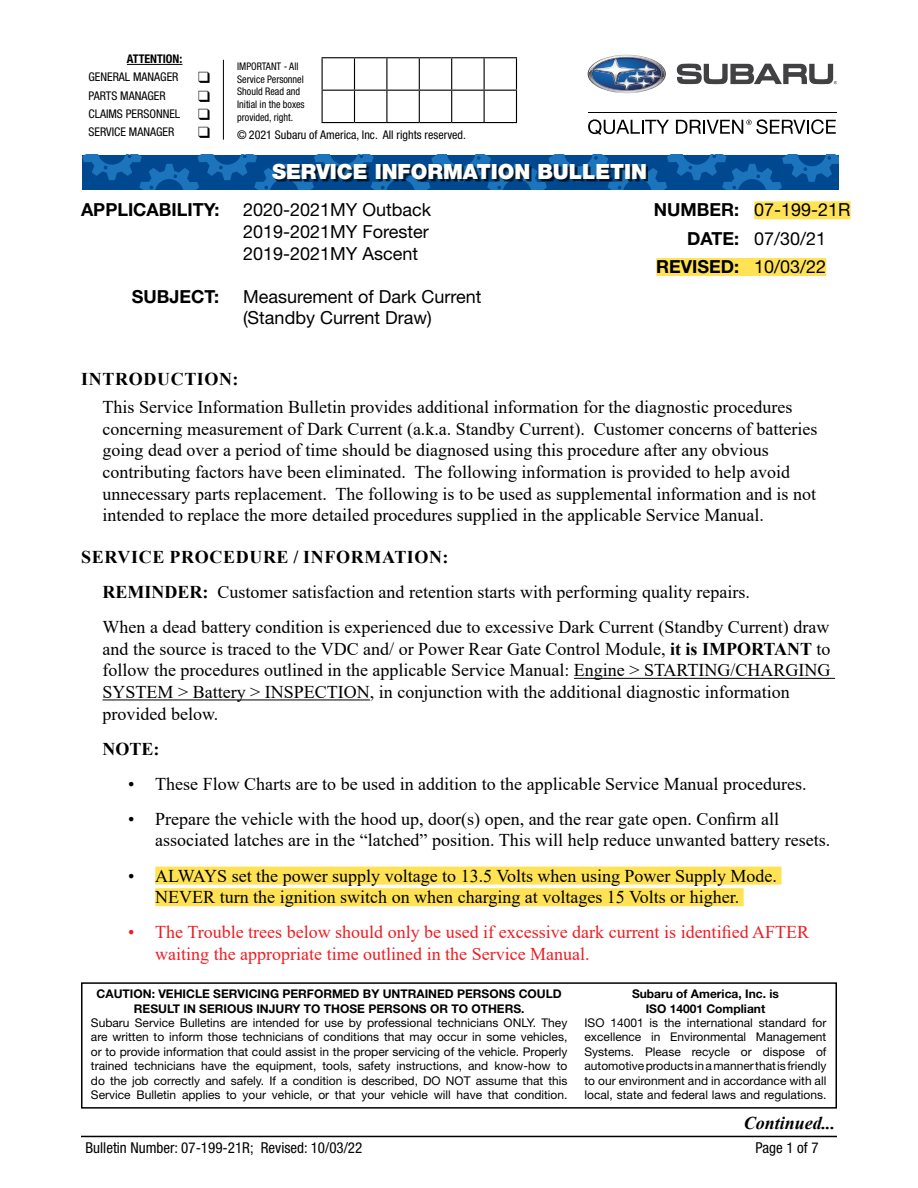
<style>
.page{position:relative;width:918px;height:1188px;background:#fff}
.page>*{position:absolute;margin:0;border:0;box-sizing:border-box;transform-origin:0 0}
.t1{font:900 21px "Helvetica Neue LT Std";color:#fff}
.t2{font:18px/21.6px "Times New Roman";color:#000}
.t3{font:18px/21.6px "Helvetica Neue LT Std";color:#000}
.t4{font:18px/21.6px "Times New Roman";color:#ed1d24}
.t5{font:700 18px "Helvetica Neue LT Std";color:#000}
.t6{font:700 18px "Times New Roman";letter-spacing:.035em;color:#000}
.t7{font:italic 700 18px "Times New Roman";color:#000}
.t8{font:condensed 15px "Helvetica Neue LT Std";color:#000}
.t9{font:12px/14.4px "Helvetica Neue LT Std";color:#000;text-align:justify}
.t10{font:700 12px/14.4px "Helvetica Neue LT Std";color:#000;text-align:center}
.t11{font:condensed 12px "Helvetica Neue LT Std";color:#000}
.t12{font:700 condensed 12px "Helvetica Neue LT Std";color:#000}
.t13{font:condensed 10.5px/12.6px "Helvetica Neue LT Std";color:#000;scale:.96 1}
.s1{font-weight:700}
.s2{font-weight:400}
</style>
<div class="page">
<hr style="left:81px;top:1136px;width:756px;height:1px;background:#000">
<svg style="left:82px;top:155px;width:757px;height:34px;background:#08579e"></svg>
<div style="left:274px;top:165px;width:374px;height:17px;background:#000;opacity:.75"></div>
<div style="left:81px;top:982px;width:756px;height:127px;border:2px solid #000"></div>
<div style="left:754px;top:201px;width:97px;height:18px;background:#ffe355"></div>
<div style="left:656px;top:258px;width:170px;height:18px;background:#ffe355"></div>
<hr style="left:574px;top:678px;width:261px;height:1px;background:#000">
<hr style="left:103px;top:700px;width:267px;height:1px;background:#000">
<div style="left:155px;top:867px;width:627px;height:18px;background:#ffe355"></div>
<div style="left:155px;top:888px;width:589px;height:18px;background:#ffe355"></div>
<hr style="left:127px;top:64px;width:55px;height:1px;background:#000">
<hr style="left:322px;top:57px;width:33px;height:1px;background:#000">
<hr style="left:322px;top:58px;width:1px;height:32px;background:#000">
<hr style="left:355px;top:57px;width:32px;height:1px;background:#000">
<hr style="left:354px;top:58px;width:1px;height:32px;background:#000">
<hr style="left:387px;top:57px;width:32px;height:1px;background:#000">
<hr style="left:386px;top:58px;width:1px;height:32px;background:#000">
<hr style="left:419px;top:57px;width:33px;height:1px;background:#000">
<hr style="left:419px;top:58px;width:1px;height:32px;background:#000">
<hr style="left:452px;top:57px;width:32px;height:1px;background:#000">
<hr style="left:451px;top:58px;width:1px;height:32px;background:#000">
<hr style="left:484px;top:57px;width:33px;height:1px;background:#000">
<hr style="left:484px;top:58px;width:1px;height:32px;background:#000">
<hr style="left:516px;top:58px;width:1px;height:32px;background:#000">
<hr style="left:322px;top:90px;width:33px;height:1px;background:#000">
<hr style="left:322px;top:91px;width:1px;height:31px;background:#000">
<hr style="left:355px;top:90px;width:32px;height:1px;background:#000">
<hr style="left:354px;top:91px;width:1px;height:31px;background:#000">
<hr style="left:387px;top:90px;width:32px;height:1px;background:#000">
<hr style="left:386px;top:91px;width:1px;height:31px;background:#000">
<hr style="left:419px;top:90px;width:33px;height:1px;background:#000">
<hr style="left:419px;top:91px;width:1px;height:31px;background:#000">
<hr style="left:452px;top:90px;width:32px;height:1px;background:#000">
<hr style="left:451px;top:91px;width:1px;height:31px;background:#000">
<hr style="left:484px;top:90px;width:33px;height:1px;background:#000">
<hr style="left:484px;top:91px;width:1px;height:31px;background:#000">
<hr style="left:516px;top:91px;width:1px;height:31px;background:#000">
<hr style="left:322px;top:122px;width:33px;height:1px;background:#000">
<hr style="left:355px;top:122px;width:32px;height:1px;background:#000">
<hr style="left:387px;top:122px;width:32px;height:1px;background:#000">
<hr style="left:419px;top:122px;width:33px;height:1px;background:#000">
<hr style="left:452px;top:122px;width:32px;height:1px;background:#000">
<hr style="left:484px;top:122px;width:33px;height:1px;background:#000">
<hr style="left:223px;top:60px;width:1px;height:80px;background:#000">
<svg style="left:588px;top:55px;width:78px;height:38px"></svg>
<svg style="left:677px;top:64px;width:160px;height:20px"></svg>
<hr style="left:588px;top:112px;width:249px;height:1px;background:#000">
<svg style="left:588px;top:119px;width:81px;height:16px"></svg>
<svg style="left:676px;top:119px;width:160px;height:15px"></svg>
<p class="t12" style="left:127px;top:52px;width:57px">ATTENTION:</p>
<p class="t11" style="left:89px;top:70px;width:92px">GENERAL MANAGER</p>
<p class="t11" style="left:89px;top:88px;width:79px">PARTS MANAGER</p>
<p class="t11" style="left:89px;top:106px;width:93px">CLAIMS PERSONNEL</p>
<p class="t11" style="left:89px;top:125px;width:87px">SERVICE MANAGER</p>
<p class="t13" style="left:237px;top:60px;width:72px">IMPORTANT - All<br>Service Personnel<br>Should Read and<br>Initial in the boxes provided, right.</p>
<p class="t11" style="left:237px;top:128px;width:230px">© 2021 Subaru of America, Inc. All rights reserved.</p>
<p class="t1" style="left:272px;top:159px;width:377px">SERVICE INFORMATION BULLETIN</p>
<p class="t5" style="left:81px;top:199px;width:140px">APPLICABILITY:</p>
<p class="t3" style="left:243px;top:199px;width:190px">2020-2021MY Outback<br>2019-2021MY Forester<br>2019-2021MY Ascent</p>
<p class="t5" style="left:132px;top:285px;width:89px">SUBJECT:</p>
<p class="t3" style="left:243px;top:285px;width:240px">Measurement of Dark Current (Standby Current Draw)</p>
<p class="t3" style="left:654px;top:199px;width:198px"><span class="s1">NUMBER:</span> 07-199-21R</p>
<p class="t3" style="left:687px;top:227px;width:141px"><span class="s1">DATE:</span> 07/30/21</p>
<p class="t5" style="left:656px;top:256px;width:172px">REVISED: <span class="s2">10/03/22</span></p>
<p class="t6" style="left:81px;top:366px;width:159px">INTRODUCTION:</p>
<p class="t2" style="left:103px;top:396px;width:716px">This Service Information Bulletin provides additional information for the diagnostic procedures concerning measurement of Dark Current (a.k.a. Standby Current). Customer concerns of batteries going dead over a period of time should be diagnosed using this procedure after any obvious contributing factors have been eliminated. The following information is provided to help avoid unnecessary parts replacement. The following is to be used as supplemental information and is not intended to replace the more detailed procedures supplied in the applicable Service Manual.</p>
<p class="t2" style="left:103px;top:539px;width:728px;line-height:35.1px;text-indent:-21px"><span class="s1">SERVICE PROCEDURE / INFORMATION:<br>REMINDER:</span> Customer satisfaction and retention starts with performing quality repairs.<br>When a dead battery condition is experienced due to excessive Dark Current (Standby Current) draw</p>
<p class="t2" style="left:103px;top:637px;width:730px">and the source is traced to the VDC and/ or Power Rear Gate Control Module, <span class="s1">it is IMPORTANT</span> to follow the procedures outlined in the applicable Service Manual: Engine &gt; STARTING/CHARGING SYSTEM &gt; Battery &gt; INSPECTION, in conjunction with the additional diagnostic information provided below.</p>
<p class="t6" style="left:103px;top:736px;width:59px">NOTE:</p>
<p class="t2" style="left:128px;top:772px;width:680px">• These Flow Charts are to be used in addition to the applicable Service Manual procedures.</p>
<p class="t2" style="left:155px;top:807px;width:676px;text-indent:-27px">• Prepare the vehicle with the hood up, door(s) open, and the rear gate open. Confirm all associated latches are in the “latched” position. This will help reduce unwanted battery resets.</p>
<p class="t2" style="left:155px;top:864px;width:623px;text-indent:-27px">• ALWAYS set the power supply voltage to 13.5 Volts when using Power Supply Mode.<br>NEVER turn the ignition switch on when charging at voltages 15 Volts or higher.</p>
<p class="t4" style="left:155px;top:921px;width:655px;text-indent:-27px">• The Trouble trees below should only be used if excessive dark current is identified AFTER waiting the appropriate time outlined in the Service Manual.</p>
<p class="t10" style="left:97px;top:986px;width:467px">CAUTION: VEHICLE SERVICING PERFORMED BY UNTRAINED PERSONS COULD<br>RESULT IN SERIOUS INJURY TO THOSE PERSONS OR TO OTHERS.</p>
<p class="t9" style="left:91px;top:1015px;width:478px">Subaru Service Bulletins are intended for use by professional technicians ONLY. They are written to inform those technicians of conditions that may occur in some vehicles, or to provide information that could assist in the proper servicing of the vehicle. Properly trained technicians have the equipment, tools, safety instructions, and know-how to do the job correctly and safely. If a condition is described, DO NOT assume that this Service Bulletin applies to your vehicle, or that your vehicle will have that condition.</p>
<p class="t10" style="left:632px;top:986px;width:148px">Subaru of America, Inc. is<br>ISO 14001 Compliant</p>
<p class="t9" style="left:585px;top:1015px;width:243px">ISO 14001 is the international standard for excellence in Environmental Management Systems. Please recycle or dispose of automotive products in a manner that is friendly to our environment and in accordance with all local, state and federal laws and regulations.</p>
<p class="t7" style="left:744px;top:1111px;width:93px">Continued...</p>
<p class="t8" style="left:86px;top:1138px;width:278px">Bulletin Number: 07-199-21R; Revised: 10/03/22</p>
<p class="t8" style="left:756px;top:1138px;width:65px">Page 1 of 7</p>
</div>
